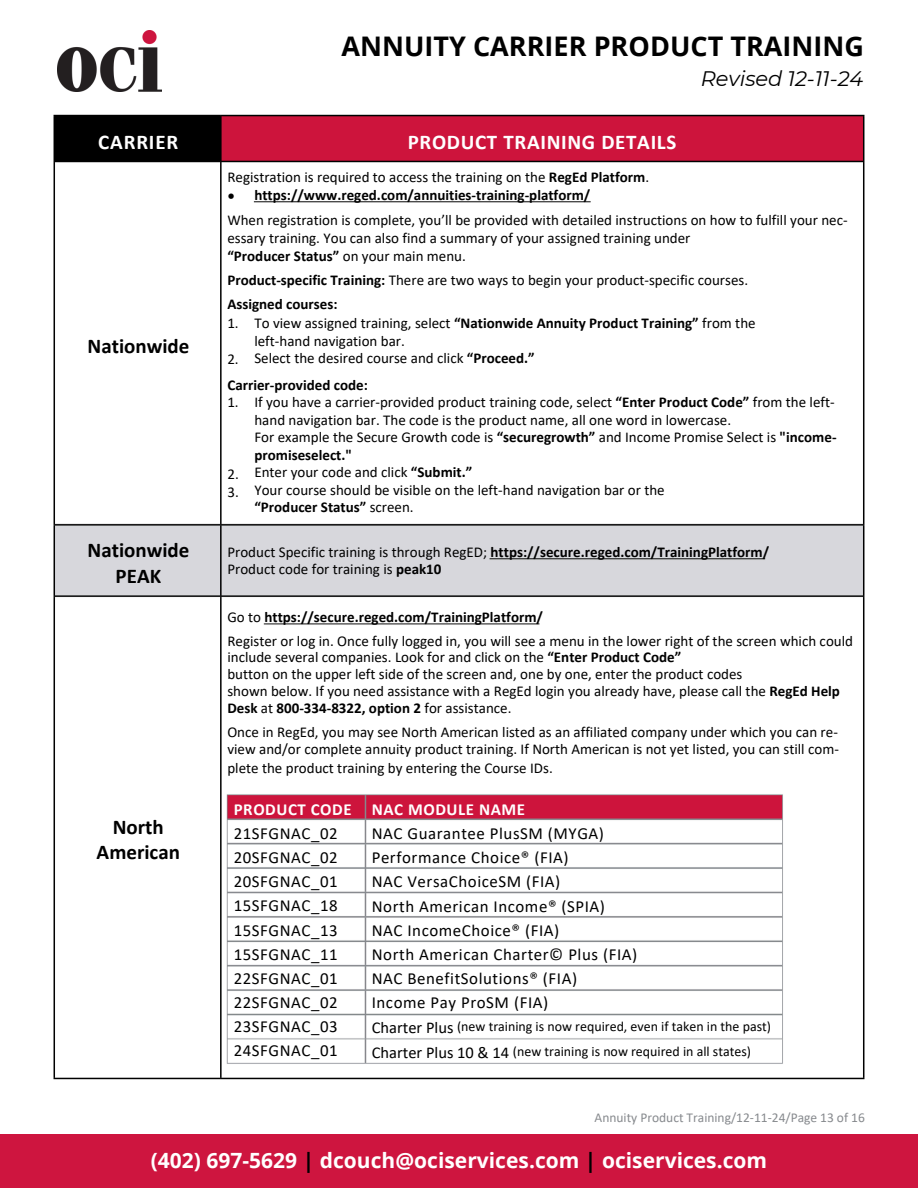
<style>
.page{position:relative;width:918px;height:1188px;background:#fff}
.page>*{position:absolute;margin:0;border:0;box-sizing:border-box;transform-origin:0 0}
.t1{font:700 27px "Open Sans";color:#000}
.t2{font:700 21px "Open Sans";color:#fff}
.t3{font:700 21px "Calibri";color:#000}
.t4{font:700 21px "Calibri";letter-spacing:.035em;color:#fff}
.t5{font:italic 21px "Montserrat";letter-spacing:-.005em;color:#000}
.t6{font:16.95px/24.2px "Calibri";letter-spacing:.035em;color:#000}
.t7{font:16.8px/24.2px "Calibri";letter-spacing:.035em;color:#000}
.t8{font:16.5px "Calibri";color:#000}
.t9{font:15px/23.7px "Calibri";color:#000}
.t10{font:700 15px "Calibri";color:#000}
.t11{font:13.95px "Calibri";color:#000}
.t12{font:13.5px "Calibri";color:#878a8e}
.s1{font-weight:700}
.s2{font-weight:400}
.s3{font-weight:700;color:#fff}
.s4{color:#000}
</style>
<div class="page">
<img style="left:53px;top:114px;width:812px;height:966px">
<img style="left:58px;top:31px;width:103px;height:60px">
<div style="left:0;top:1134px;width:918px;height:54px;background:#ce153f"></div>
<p class="t4" style="left:98px;top:133px;width:82px">CARRIER</p>
<h3 class="t3" style="left:88px;top:337px;width:103px">Nationwide</h3>
<h2 class="t3" style="left:88px;top:542px;width:103px">Nationwide</h2>
<h3 class="t3" style="left:116px;top:567px;width:47px">PEAK</h3>
<h2 class="t3" style="left:113px;top:818px;width:53px">North</h2>
<h3 class="t3" style="left:97px;top:843px;width:85px">American</h3>
<p class="t1" style="left:341px;top:27px;width:524px">ANNUITY CARRIER PRODUCT TRAINING</p>
<h1 class="t5" style="left:701px;top:66px;width:164px">Revised 12-11-24</h1>
<h3 class="t4" style="left:408px;top:133px;width:270px">PRODUCT TRAINING DETAILS</h3>
<p class="t9" style="left:227px;top:167px;width:423px">Registration is required to access the training on the <span class="s1">RegEd Platform</span>.</p>
<p class="t10" style="left:227px;top:190px;width:9px">•</p>
<p class="t10" style="left:254px;top:189px;width:337px">https://www.reged.com/annuities-training-platform/</p>
<p class="t9" style="left:227px;top:210px;width:622px">When registration is complete, you’ll be provided with detailed instructions on how to fulfill your nec-</p>
<p class="t9" style="left:227px;top:228px;width:465px">essary training. You can also find a summary of your assigned training under</p>
<p class="t10" style="left:227px;top:250px;width:240px">“Producer Status” <span class="s2">on your main menu.</span></p>
<p class="t9" style="left:227px;top:269px;width:522px"><span class="s1">Product-specific Training:</span> There are two ways to begin your product-specific courses.</p>
<p class="t10" style="left:227px;top:298px;width:112px">Assigned courses:</p>
<p class="t9" style="left:227px;top:313px;width:13px">1.</p>
<p class="t9" style="left:254px;top:313px;width:503px">To view assigned training, select <span class="s1">“Nationwide Annuity Product Training”</span> from the</p>
<p class="t9" style="left:254px;top:331px;width:152px">left-hand navigation bar.</p>
<p class="t9" style="left:227px;top:349px;width:13px">2.</p>
<p class="t9" style="left:254px;top:348px;width:282px">Select the desired course and click <span class="s1">“Proceed.”</span></p>
<p class="t10" style="left:227px;top:379px;width:142px">Carrier-provided code:</p>
<p class="t9" style="left:227px;top:391px;width:13px">1.</p>
<p class="t9" style="left:254px;top:391px;width:582px">If you have a carrier-provided product training code, select <span class="s1">“Enter Product Code”</span> from the left-</p>
<p class="t9" style="left:254px;top:409px;width:478px">hand navigation bar. The code is the product name, all one word in lowercase.</p>
<p class="t9" style="left:254px;top:426px;width:584px">For example the Secure Growth code is <span class="s1">“securegrowth”</span> and Income Promise Select is <span class="s1">"income-</span></p>
<p class="t10" style="left:254px;top:449px;width:99px">promiseselect."</p>
<p class="t9" style="left:254px;top:461px;width:219px">Enter your code and click <span class="s1">“Submit.”</span></p>
<p class="t9" style="left:254px;top:479px;width:412px">Your course should be visible on the left-hand navigation bar or the</p>
<p class="t10" style="left:254px;top:500px;width:161px">“Producer Status” <span class="s2">screen.</span></p>
<p class="t9" style="left:227px;top:463px;width:13px">2.</p>
<p class="t9" style="left:227px;top:481px;width:13px">3.</p>
<h2 class="t9" style="left:227px;top:545px;width:543px;line-height:16.8px">Product Specific training is through RegED; <span class="s1">https://secure.reged.com/TrainingPlatform/<br></span>Product code for training is <span class="s1">peak10</span></h2>
<p class="t9" style="left:227px;top:606px;width:627px">Go to <span class="s1">https://secure.reged.com/TrainingPlatform/<br></span>Register or log in. Once fully logged in, you will see a menu in the lower right of the screen which could</p>
<p class="t9" style="left:227px;top:647px;width:455px">include several companies. Look for and click on the <span class="s1">“Enter Product Code”</span></p>
<p class="t9" style="left:227px;top:664px;width:517px">button on the upper left side of the screen and, one by one, enter the product codes</p>
<p class="t9" style="left:227px;top:681px;width:614px">shown below. If you need assistance with a RegEd login you already have, please call the <span class="s1">RegEd Help</span></p>
<p class="t9" style="left:227px;top:697px;width:612px"><span class="s1">Desk</span> at <span class="s1">800-334-8322, option 2</span> for assistance.<br>Once in RegEd, you may see North American listed as an affiliated company under which you can re-</p>
<p class="t9" style="left:227px;top:738px;width:613px">view and/or complete annuity product training. If North American is not yet listed, you can still com-</p>
<p class="t9" style="left:227px;top:757px;width:327px">plete the product training by entering the Course IDs.</p>
<p class="t7" style="left:234px;top:798px;width:119px"><span class="s3">PRODUCT CODE<br></span>21SFGNAC_02<br>20SFGNAC_02<br>20SFGNAC_01<br>15SFGNAC_18<br>15SFGNAC_13<br>15SFGNAC_11<br>22SFGNAC_01<br>22SFGNAC_02<br>23SFGNAC_03<br>24SFGNAC_01</p>
<h5 class="t6" style="left:372px;top:798px;width:267px"><span class="s3">NAC MODULE NAME<br></span>NAC Guarantee PlusSM (MYGA)<br>Performance Choice® (FIA)<br>NAC VersaChoiceSM (FIA)<br>North American Income® (SPIA)<br>NAC IncomeChoice® (FIA)<br>North American Charter© Plus (FIA)<br>NAC BenefitSolutions® (FIA)<br>Income Pay ProSM (FIA)</h5>
<p class="t11" style="left:457px;top:1021px;width:315px">(new training is now required, even if taken in the past)</p>
<h6 class="t11" style="left:513px;top:1045px;width:240px">(new training is now required in all states)</h6>
<h6 class="t8" style="left:372px;top:1021px;width:83px">Charter Plus</h6>
<h6 class="t8" style="left:372px;top:1045px;width:139px">Charter Plus 10 &amp; 14</h6>
<h4 class="t12" style="left:595px;top:1112px;width:272px">Annuity Product Training/12-11-24/Page 13 of 16</h4>
<p class="t2" style="left:151px;top:1146px;width:618px">(402) 697-5629 <span class="s4">|</span> dcouch@ociservices.com <span class="s4">|</span> ociservices.com</p>
</div>
